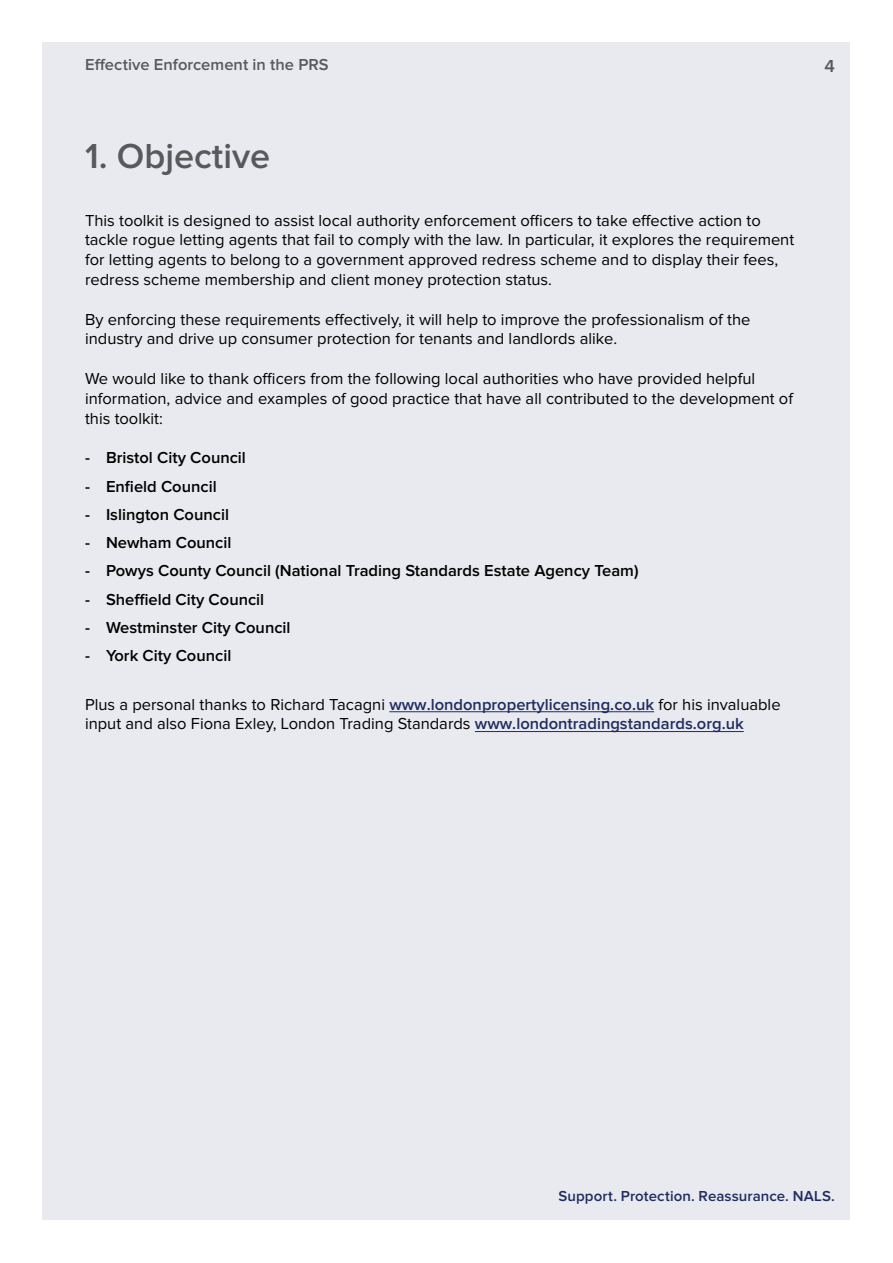
<style>
.page{position:relative;width:893px;height:1263px;background:#fff}
.page>*{position:absolute;margin:0;border:0;box-sizing:border-box;transform-origin:0 0}
.t1{font:600 36px "Proxima Nova";color:#58595b}
.t2{font:600 18px "Proxima Nova";color:#58595b}
.t3{font:16.5px/19.8px "Proxima Nova";color:#000}
.t4{font:600 16.5px "Proxima Nova";color:#000}
.t5{font:600 16.5px "Proxima Nova";color:#58595b}
.t6{font:600 15px "Proxima Nova";letter-spacing:.005em;color:#202c60}
.s1{font-weight:600;color:#202c60}
</style>
<div class="page">
<div style="left:43px;top:43px;width:807px;height:1177px;background:#e9eaef"></div>
<hr style="left:389px;top:711px;width:265px;height:1px;background:#202c60">
<hr style="left:475px;top:731px;width:269px;height:1px;background:#202c60">
<p class="t5" style="left:85px;top:57px;width:245px">Effective Enforcement in the PRS</p>
<h1 class="t1" style="left:85px;top:139px;width:187px">1. Objective</h1>
<p class="t3" style="left:85px;top:211px;width:711px">This toolkit is designed to assist local authority enforcement officers to take effective action to tackle rogue letting agents that fail to comply with the law. In particular, it explores the requirement for letting agents to belong to a government approved redress scheme and to display their fees, redress scheme membership and client money protection status.</p>
<p class="t3" style="left:85px;top:310px;width:667px">By enforcing these requirements effectively, it will help to improve the professionalism of the industry and drive up consumer protection for tenants and landlords alike.</p>
<p class="t3" style="left:85px;top:369px;width:709px">We would like to thank officers from the following local authorities who have provided helpful information, advice and examples of good practice that have all contributed to the development of this toolkit:</p>
<p class="t4" style="left:85px;top:450px;width:162px">- Bristol City Council</p>
<p class="t4" style="left:85px;top:478px;width:133px">- Enfield Council</p>
<p class="t4" style="left:85px;top:507px;width:145px">- Islington Council</p>
<p class="t4" style="left:85px;top:535px;width:148px">- Newham Council</p>
<p class="t4" style="left:85px;top:563px;width:555px">- Powys County Council (National Trading Standards Estate Agency Team)</p>
<p class="t4" style="left:85px;top:592px;width:181px">- Sheffield City Council</p>
<p class="t4" style="left:85px;top:620px;width:207px">- Westminster City Council</p>
<p class="t4" style="left:85px;top:648px;width:148px">- York City Council</p>
<p class="t3" style="left:85px;top:695px;width:697px">Plus a personal thanks to Richard Tacagni <span class="s1">www.londonpropertylicensing.co.uk</span> for his invaluable input and also Fiona Exley, London Trading Standards <span class="s1">www.londontradingstandards.org.uk</span></p>
<p class="t2" style="left:824px;top:57px;width:12px">4</p>
<p class="t6" style="left:558px;top:1189px;width:278px">Support. Protection. Reassurance. NALS.</p>
</div>
